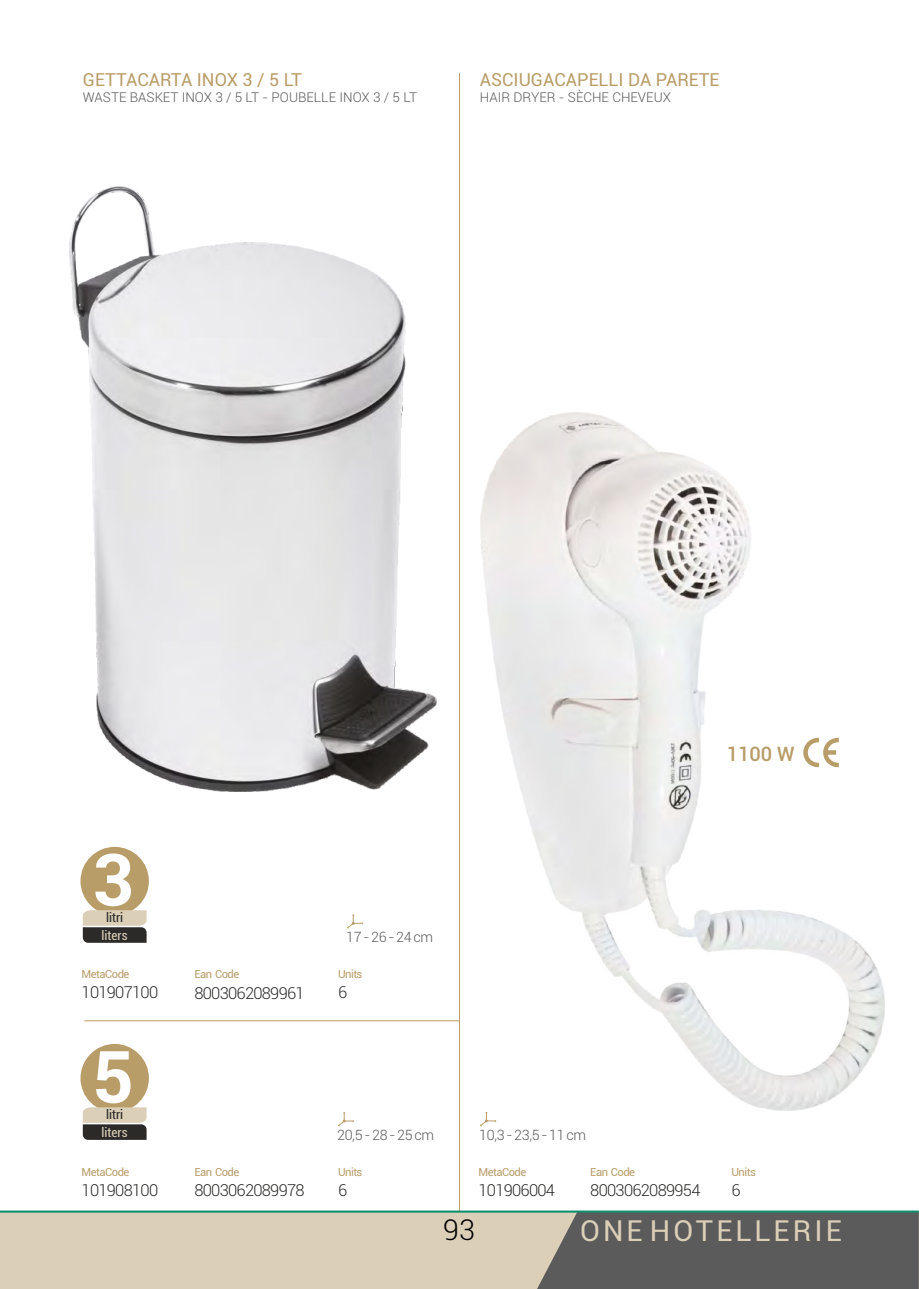
<style>
.page{position:relative;width:919px;height:1289px;background:#fff}
.page>*{position:absolute;margin:0;border:0;box-sizing:border-box;transform-origin:0 0}
.t1{font:700 72.15px "Roboto";color:#fefefe}
.t2{font:29.1px "Roboto";letter-spacing:.105em;color:#dccfb7}
.t3{font:300 28.8px "Roboto";color:#000}
.t4{font:500 19.95px "Roboto";color:#b99d69}
.t5{font:18px "Roboto";color:#b99d69}
.t6{font:300 16.5px "Roboto";letter-spacing:-.045em;color:#2b2a29}
.t7{font:300 14.25px "Roboto";letter-spacing:-.025em;color:#5b5b5b}
.t8{font:300 13.5px "Roboto";color:#5b5b5b}
.t9{font:condensed 13.2px "Roboto";color:#dccfb7}
.t10{font:condensed 13.2px "Roboto";color:#2b2a29}
.t11{font:11.25px "Roboto";letter-spacing:-.045em;color:#b99d69}
</style>
<div class="page">
<img style="left:69px;top:187px;width:368px;height:604px">
<hr style="left:84px;top:1020px;width:375px;height:1px;background:#b99d69">
<hr style="left:459px;top:73px;width:1px;height:1145px;background:#b99d69">
<img style="left:481px;top:412px;width:403px;height:698px">
<svg style="left:803px;top:737px;width:35px;height:30px"></svg>
<div style="left:0;top:1211px;width:918px;height:77px;background:#dccfb7"></div>
<div style="left:537px;top:1212px;width:381px;height:76px;background:#5b5b5b"></div>
<svg style="left:480px;top:1111px;width:16px;height:15px"></svg>
<svg style="left:347px;top:914px;width:16px;height:14px"></svg>
<svg style="left:338px;top:1112px;width:16px;height:14px"></svg>
<div style="left:80px;top:846px;width:69px;height:69px;background:#b99d69;border-radius:50%"></div>
<svg style="left:83px;top:910px;width:63px;height:32px;background:#8d867a"></svg>
<div style="left:80px;top:1043px;width:69px;height:69px;background:#b99d69;border-radius:50%"></div>
<svg style="left:83px;top:1107px;width:63px;height:32px;background:#8d867a"></svg>
<hr style="left:0;top:1210px;width:918px;height:2px;background:#0f906b">
<p class="t5" style="left:83px;top:73px;width:220px">GETTACARTA INOX 3 / 5 LT</p>
<p class="t8" style="left:83px;top:92px;width:335px">WASTE BASKET INOX 3 / 5 LT - POUBELLE INOX 3 / 5 LT</p>
<p class="t5" style="left:480px;top:73px;width:241px">ASCIUGACAPELLI DA PARETE</p>
<p class="t8" style="left:480px;top:92px;width:193px">HAIR DRYER - SÈCHE CHEVEUX</p>
<h1 class="t1" style="left:92px;top:851px;width:43px">3</h1>
<p class="t10" style="left:106px;top:912px;width:19px">litri</p>
<p class="t9" style="left:102px;top:930px;width:27px">liters</p>
<p class="t7" style="left:346px;top:931px;width:88px">17 - 26 - 24 cm</p>
<p class="t11" style="left:82px;top:969px;width:49px">MetaCode</p>
<p class="t11" style="left:194px;top:969px;width:46px">Ean Code</p>
<p class="t11" style="left:338px;top:969px;width:26px">Units</p>
<p class="t6" style="left:82px;top:986px;width:78px">101907100</p>
<h1 class="t1" style="left:92px;top:1048px;width:43px">5</h1>
<p class="t10" style="left:106px;top:1109px;width:19px">litri</p>
<p class="t9" style="left:102px;top:1127px;width:27px">liters</p>
<p class="t6" style="left:194px;top:986px;width:112px">8003062089961</p>
<p class="t6" style="left:338px;top:985px;width:11px">6</p>
<p class="t7" style="left:337px;top:1128px;width:98px">20,5 - 28 - 25 cm</p>
<p class="t7" style="left:479px;top:1128px;width:108px">10,3 - 23,5 - 11 cm</p>
<p class="t4" style="left:726px;top:745px;width:69px">1100 W</p>
<p class="t11" style="left:82px;top:1167px;width:49px">MetaCode</p>
<p class="t11" style="left:194px;top:1167px;width:46px">Ean Code</p>
<p class="t11" style="left:338px;top:1167px;width:26px">Units</p>
<p class="t11" style="left:478px;top:1167px;width:49px">MetaCode</p>
<p class="t11" style="left:590px;top:1167px;width:46px">Ean Code</p>
<p class="t11" style="left:731px;top:1167px;width:26px">Units</p>
<p class="t6" style="left:82px;top:1183px;width:78px">101908100</p>
<p class="t6" style="left:194px;top:1183px;width:112px">8003062089978</p>
<p class="t6" style="left:338px;top:1183px;width:11px">6</p>
<p class="t6" style="left:478px;top:1183px;width:78px">101906004</p>
<p class="t6" style="left:590px;top:1183px;width:112px">8003062089954</p>
<p class="t6" style="left:731px;top:1183px;width:11px">6</p>
<h3 class="t3" style="left:443px;top:1218px;width:33px">93</h3>
<h2 class="t2" style="left:580px;top:1218px;width:263px">ONE HOTELLERIE</h2>
</div>
